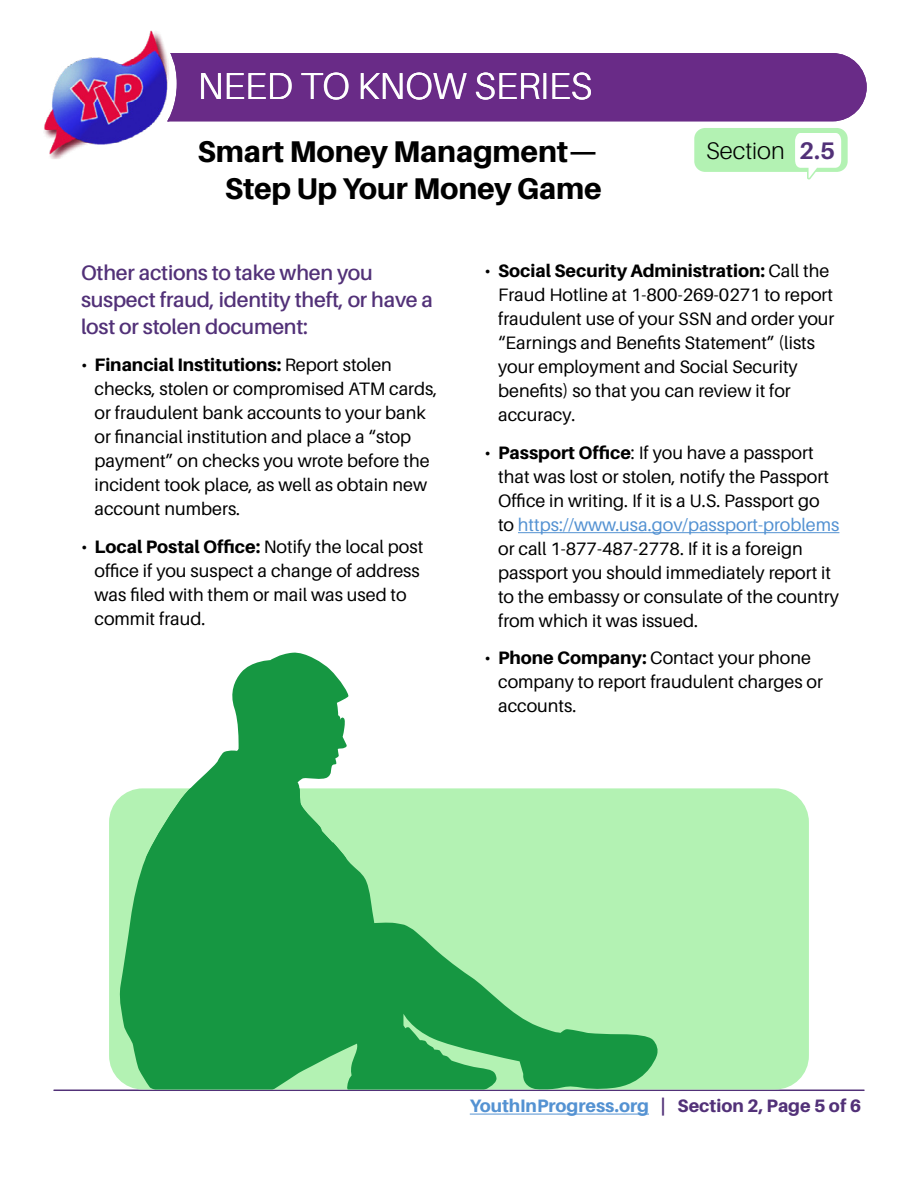
<style>
.page{position:relative;width:918px;height:1188px;background:#fff}
.page>*{position:absolute;margin:0;border:0;box-sizing:border-box;transform-origin:0 0}
.t1{font:300 37.5px "Aileron";color:#fff}
.t2{font:800 30px "Aileron";letter-spacing:-.005em;color:#000}
.t3{font:300 24px "Aileron";color:#000}
.body{font:600 21px/27px "Aileron";letter-spacing:-.01em;color:#523178}
.t4{font:18px/24px "Aileron";color:#000}
.page_number{font:800 18px "Aileron";color:#5492d2}
.s1{font-weight:700;color:#523178}
.s2{font-weight:800}
.s3{color:#5492d2}
.s4{color:#523178}
</style>
<div class="page">
<div style="left:694px;top:128px;width:154px;height:44px;background:#b3f2b3;border-radius:11px"></div>
<svg style="left:795px;top:133px;width:48px;height:46px"></svg>
<img style="left:44px;top:30px;width:125px;height:129px">
<hr style="left:54px;top:1090px;width:810px;height:1px;background:#523178">
<hr style="left:470px;top:1114px;width:179px;height:1px;background:#5492d2">
<div style="left:109px;top:788px;width:700px;height:302px;background:#b3f2b3;border-radius:34px"></div>
<svg style="left:118px;top:788px;width:541px;height:302px;fill:#169742"></svg>
<div style="left:167px;top:53px;width:700px;height:68px;background:#692b87"></div>
<hr style="left:518px;top:532px;width:321px;height:1px;background:#5492d2">
<svg style="left:146px;top:652px;width:203px;height:207px"></svg>
<h1 class="t1" style="left:198px;top:66px;width:396px">NEED TO KNOW SERIES</h1>
<h1 class="t1" style="left:433px;top:66px;width:161px">W SERIES</h1>
<h1 class="t1" style="left:433px;top:66px;width:161px">W SERIES</h1>
<h2 class="t2" style="left:198px;top:134px;width:402px">Smart Money Managment—</h2>
<h3 class="t3" style="left:706px;top:138px;width:131px">Section <span class="s1">2.5</span></h3>
<h2 class="t2" style="left:225px;top:172px;width:378px">Step Up Your Money Game</h2>
<p class="body" style="left:81px;top:259px;width:354px">Other actions to take when you suspect fraud, identity theft, or have a lost or stolen document:</p>
<p class="t4" style="left:94px;top:353px;width:344px;text-indent:-14px">• <span class="s2">Financial Institutions:</span> Report stolen checks, stolen or compromised ATM cards, or fraudulent bank accounts to your bank or financial institution and place a “stop payment” on checks you wrote before the incident took place, as well as obtain new account numbers.</p>
<p class="t4" style="left:94px;top:535px;width:330px;text-indent:-14px">• <span class="s2">Local Postal Office:</span> Notify the local post office if you suspect a change of address was filed with them or mail was used to commit fraud.</p>
<p class="t4" style="left:498px;top:259px;width:338px;text-indent:-14px">• <span class="s2">Social Security Administration:</span> Call the Fraud Hotline at 1-800-269-0271 to report fraudulent use of your SSN and order your “Earnings and Benefits Statement” (lists your employment and Social Security benefits) so that you can review it for accuracy.</p>
<p class="t4" style="left:498px;top:441px;width:343px;text-indent:-14px">• <span class="s2">Passport Office</span>: If you have a passport that was lost or stolen, notify the Passport Office in writing. If it is a U.S. Passport go to <span class="s3">https://www.usa.gov/passport-problems </span>or call 1-877-487-2778. If it is a foreign passport you should immediately report it to the embassy or consulate of the country from which it was issued.</p>
<p class="t4" style="left:498px;top:646px;width:326px;text-indent:-14px">• <span class="s2">Phone Company:</span> Contact your phone company to report fraudulent charges or accounts.</p>
<p class="page_number" style="left:470px;top:1096px;width:393px">YouthInProgress.org <span class="s4">| Section 2, Page 5 of 6</span></p>
</div>
